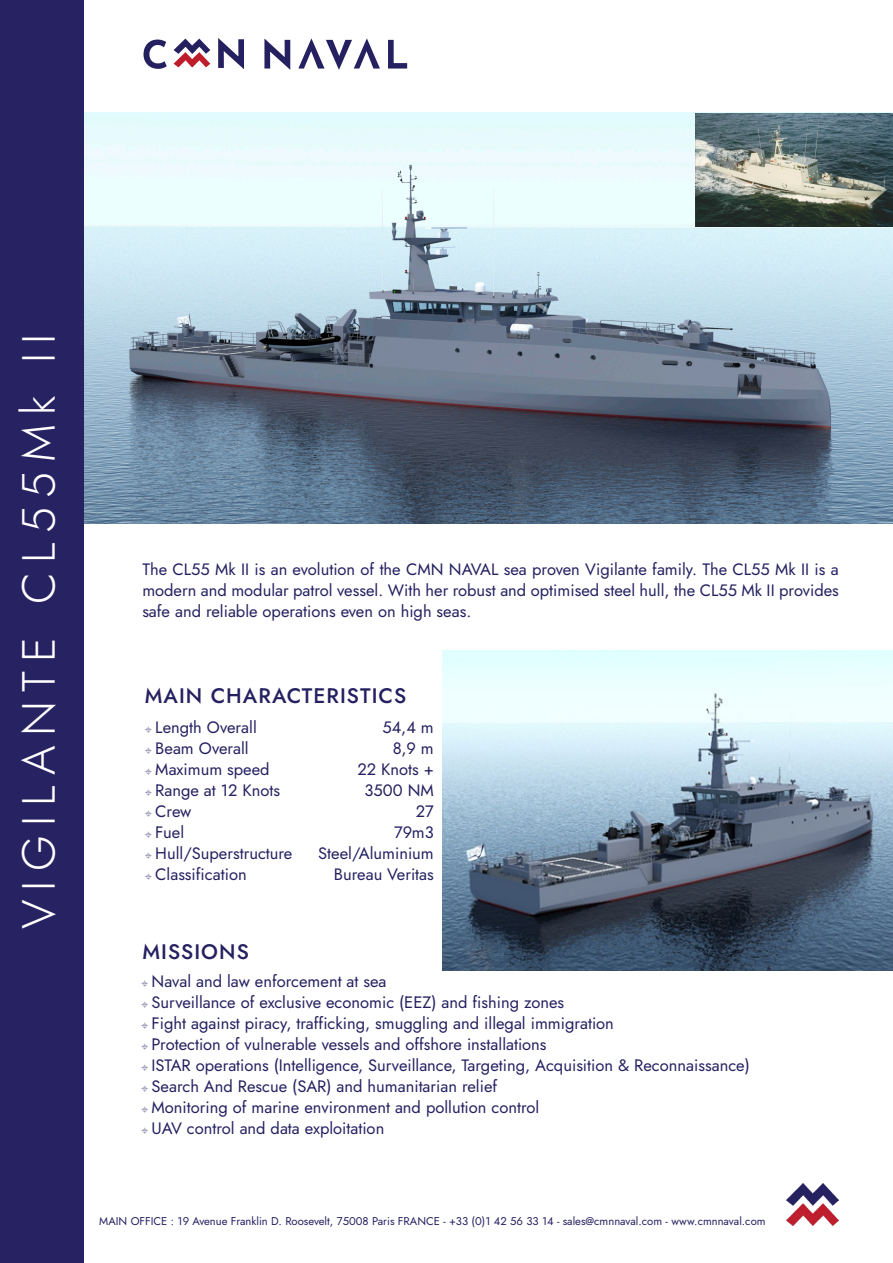
<style>
.page{position:relative;width:893px;height:1263px;background:#fff}
.page>*{position:absolute;margin:0;border:0;box-sizing:border-box;transform-origin:0 0}
.t1{font:300 46.5px "Jost";letter-spacing:.2em;color:#fff}
.t2{font:500 21px "Jost";letter-spacing:.05em;color:#252161}
.t3{font:16.5px/21px "Jost";color:#252161;text-align:justify}
.t4{font:11.25px "Jost";color:#262262}
</style>
<div class="page">
<img style="left:786px;top:1184px;width:53px;height:41px">
<svg style="left:144px;top:40px;width:23px;height:29px"></svg>
<svg style="left:218px;top:38px;width:26px;height:31px"></svg>
<svg style="left:264px;top:39px;width:26px;height:31px"></svg>
<svg style="left:298px;top:39px;width:82px;height:31px"></svg>
<svg style="left:388px;top:40px;width:19px;height:29px"></svg>
<svg style="left:174px;top:39px;width:36px;height:28px"></svg>
<img style="left:84px;top:113px;width:809px;height:410px">
<div style="left:0;top:0;width:84px;height:1263px;background:#272262"></div>
<img style="left:443px;top:651px;width:450px;height:319px">
<img style="left:695px;top:114px;width:198px;height:112px">
<p class="t1" style="left:7px;top:929px;width:597px;rotate:-90deg">VIGILANTE CL55Mk II</p>
<p class="t3" style="left:142px;top:558px;width:698px">The CL55 Mk II is an evolution of the CMN NAVAL sea proven Vigilante family. The CL55 Mk II is a modern and modular patrol vessel. With her robust and optimised steel hull, the CL55 Mk II provides safe and reliable operations even on high seas.</p>
<p class="t2" style="left:145px;top:681px;width:263px">MAIN CHARACTERISTICS</p>
<p class="t3" style="left:155px;top:717px;width:103px">Length Overall</p>
<p class="t3" style="left:382px;top:717px;width:53px">54,4 m</p>
<p class="t3" style="left:155px;top:738px;width:95px">Beam Overall</p>
<p class="t3" style="left:393px;top:738px;width:43px">8,9 m</p>
<p class="t3" style="left:155px;top:759px;width:116px">Maximum speed</p>
<p class="t3" style="left:357px;top:759px;width:78px">22 Knots +</p>
<p class="t3" style="left:155px;top:780px;width:126px">Range at 12 Knots</p>
<p class="t3" style="left:365px;top:780px;width:71px">3500 NM</p>
<p class="t3" style="left:155px;top:801px;width:38px">Crew</p>
<p class="t3" style="left:416px;top:801px;width:20px">27</p>
<p class="t3" style="left:155px;top:822px;width:30px">Fuel</p>
<p class="t3" style="left:394px;top:822px;width:41px">79m3</p>
<p class="t3" style="left:155px;top:843px;width:139px">Hull/Superstructure</p>
<p class="t3" style="left:318px;top:843px;width:117px">Steel/Aluminium</p>
<p class="t3" style="left:155px;top:864px;width:93px">Classification</p>
<p class="t3" style="left:334px;top:864px;width:101px">Bureau Veritas</p>
<p class="t2" style="left:142px;top:938px;width:108px">MISSIONS</p>
<p class="t3" style="left:152px;top:971px;width:236px">Naval and law enforcement at sea</p>
<p class="t3" style="left:152px;top:992px;width:414px">Surveillance of exclusive economic (EEZ) and fishing zones</p>
<p class="t3" style="left:152px;top:1013px;width:464px">Fight against piracy, trafficking, smuggling and illegal immigration</p>
<p class="t3" style="left:152px;top:1034px;width:397px">Protection of vulnerable vessels and offshore installations</p>
<p class="t3" style="left:152px;top:1055px;width:600px">ISTAR operations (Intelligence, Surveillance, Targeting, Acquisition &amp; Reconnaissance)</p>
<p class="t3" style="left:152px;top:1076px;width:347px">Search And Rescue (SAR) and humanitarian relief</p>
<p class="t3" style="left:152px;top:1097px;width:389px">Monitoring of marine environment and pollution control</p>
<p class="t3" style="left:152px;top:1118px;width:234px">UAV control and data exploitation</p>
<p class="t4" style="left:99px;top:1213px;width:668px">MAIN OFFICE : 19 Avenue Franklin D. Roosevelt, 75008 Paris FRANCE - +33 (0)1 42 56 33 14 - sales@cmnnaval.com - www.cmnnaval.com</p>
</div>
